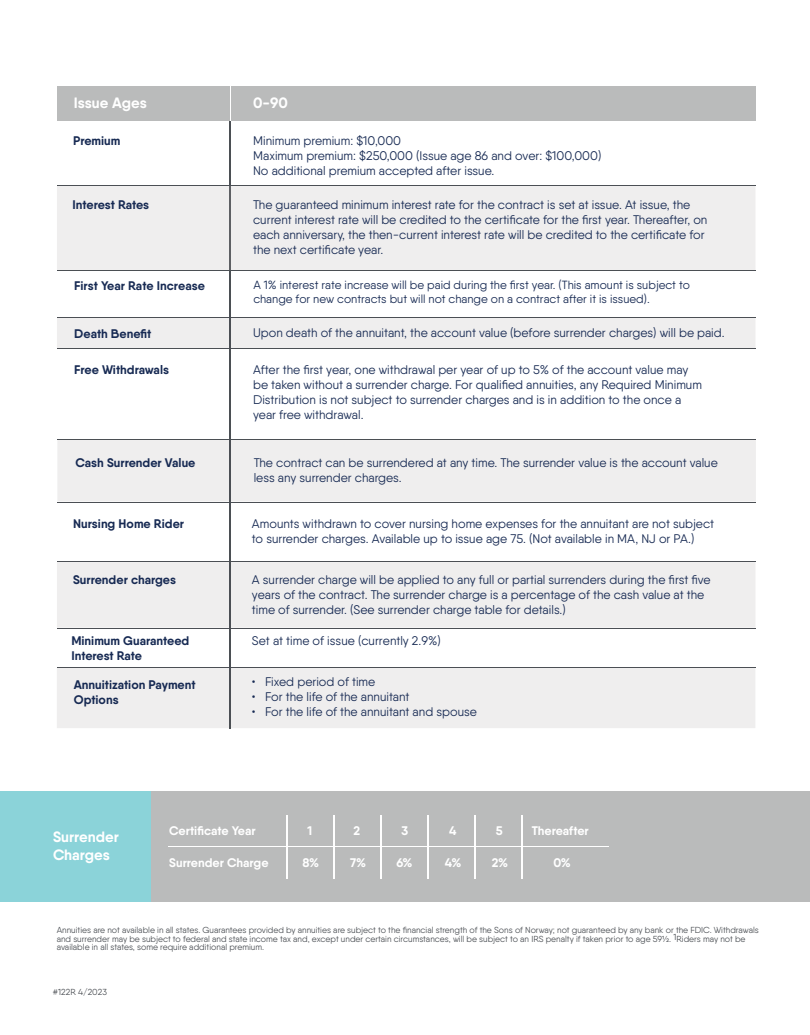
<style>
.page{position:relative;width:810px;height:1035px;background:#fff}
.page>*{position:absolute;margin:0;border:0;box-sizing:border-box;transform-origin:0 0}
.t1{font:700 15px/18px "Qanelas Soft";color:#fff}
.t2{font:12.5px/15px "Qanelas Soft";color:#172a53}
.t3{font:700 12.5px/15px "Qanelas Soft";color:#172a53}
.t4{font:700 12.5px "Qanelas Soft";color:#fff}
.t5{font:11.88px/14.2px "Qanelas Soft";color:#172a53}
.t6{font:8.75px/8.8px "Qanelas Soft";color:#4b4f54}
</style>
<div class="page">
<div style="left:57px;top:668px;width:698px;height:60px;background:#efeeee"></div>
<div style="left:57px;top:562px;width:698px;height:66px;background:#efeeee"></div>
<div style="left:57px;top:439px;width:699px;height:62px;background:#efeeee"></div>
<div style="left:57px;top:318px;width:698px;height:30px;background:#efeeee"></div>
<div style="left:57px;top:86px;width:698px;height:35px;background:#babbbb"></div>
<hr style="left:230px;top:86px;width:1px;height:35px;background:#fff">
<hr style="left:57px;top:317px;width:699px;height:1px;background:#4b4f54">
<hr style="left:57px;top:348px;width:699px;height:1px;background:#4b4f54">
<hr style="left:57px;top:440px;width:699px;height:1px;background:#4b4f54">
<hr style="left:57px;top:502px;width:699px;height:1px;background:#4b4f54">
<hr style="left:57px;top:561px;width:698px;height:1px;background:#4b4f54">
<hr style="left:57px;top:628px;width:699px;height:1px;background:#4b4f54">
<hr style="left:57px;top:667px;width:699px;height:1px;background:#4b4f54">
<hr style="left:230px;top:121px;width:1px;height:608px;background:#4b4f54">
<div style="left:57px;top:186px;width:698px;height:85px;background:#efeeee"></div>
<hr style="left:230px;top:186px;width:1px;height:85px;background:#5e6064">
<hr style="left:57px;top:185px;width:699px;height:1px;background:#4b4f54">
<hr style="left:57px;top:271px;width:699px;height:1px;background:#4b4f54">
<div style="left:151px;top:791px;width:659px;height:111px;background:#babbbb"></div>
<hr style="left:169px;top:847px;width:440px;height:1px;background:#fff">
<hr style="left:286px;top:816px;width:1px;height:63px;background:#fff">
<hr style="left:333px;top:816px;width:1px;height:63px;background:#fff">
<hr style="left:380px;top:816px;width:1px;height:63px;background:#fff">
<hr style="left:427px;top:816px;width:1px;height:63px;background:#fff">
<hr style="left:474px;top:816px;width:1px;height:63px;background:#fff">
<hr style="left:521px;top:816px;width:1px;height:63px;background:#fff">
<div style="left:0;top:791px;width:151px;height:111px;background:#8bd3d9"></div>
<p class="t1" style="left:74px;top:94px;width:75px">Issue Ages</p>
<p class="t1" style="left:253px;top:94px;width:36px">0-90</p>
<p class="t3" style="left:73px;top:133px;width:49px">Premium</p>
<p class="t2" style="left:253px;top:133px;width:350px">Minimum premium: $10,000<br>Maximum premium: $250,000 (Issue age 86 and over: $100,000)<br>No additional premium accepted after issue.</p>
<p class="t3" style="left:73px;top:197px;width:78px">Interest Rates</p>
<p class="t2" style="left:253px;top:197px;width:456px">The guaranteed minimum interest rate for the contract is set at issue. At issue, the current interest rate will be credited to the certificate for the first year. Thereafter, on each anniversary, the then-current interest rate will be credited to the certificate for the next certificate year.</p>
<p class="t3" style="left:74px;top:278px;width:132px">First Year Rate Increase</p>
<p class="t5" style="left:253px;top:277px;width:438px">A 1% interest rate increase will be paid during the first year. (This amount is subject to change for new contracts but will not change on a contract after it is issued).</p>
<p class="t3" style="left:74px;top:326px;width:79px">Death Benefit</p>
<p class="t2" style="left:253px;top:325px;width:473px">Upon death of the annuitant, the account value (before surrender charges) will be paid.</p>
<p class="t3" style="left:74px;top:362px;width:96px">Free Withdrawals</p>
<p class="t2" style="left:253px;top:362px;width:450px">After the first year, one withdrawal per year of up to 5% of the account value may be taken without a surrender charge. For qualified annuities, any Required Minimum Distribution is not subject to surrender charges and is in addition to the once a year free withdrawal.</p>
<p class="t3" style="left:76px;top:455px;width:121px">Cash Surrender Value</p>
<p class="t2" style="left:254px;top:455px;width:466px">The contract can be surrendered at any time. The surrender value is the account value less any surrender charges.</p>
<p class="t3" style="left:73px;top:516px;width:113px">Nursing Home Rider</p>
<p class="t2" style="left:252px;top:516px;width:464px">Amounts withdrawn to cover nursing home expenses for the annuitant are not subject to surrender charges. Available up to issue age 75. (Not available in MA, NJ or PA.)</p>
<p class="t3" style="left:73px;top:572px;width:105px">Surrender charges</p>
<p class="t2" style="left:252px;top:572px;width:460px">A surrender charge will be applied to any full or partial surrenders during the first five years of the contract. The surrender charge is a percentage of the cash value at the time of surrender. (See surrender charge table for details.)</p>
<p class="t3" style="left:71px;top:633px;width:120px">Minimum Guaranteed<br>Interest Rate</p>
<p class="t2" style="left:252px;top:633px;width:190px">Set at time of issue (currently 2.9%)</p>
<p class="t3" style="left:74px;top:677px;width:123px">Annuitization Payment<br>Options</p>
<p class="t2" style="left:252px;top:674px;width:125px">• Fixed period of time</p>
<p class="t2" style="left:252px;top:689px;width:159px">• For the life of the annuitant</p>
<p class="t2" style="left:252px;top:704px;width:226px">• For the life of the annuitant and spouse</p>
<p class="t1" style="left:53px;top:827px;width:67px">Surrender<br>Charges</p>
<p class="t4" style="left:169px;top:822px;width:88px">Certificate Year</p>
<p class="t4" style="left:169px;top:855px;width:101px">Surrender Charge</p>
<p class="t4" style="left:307px;top:822px;width:6px">1</p>
<p class="t4" style="left:353px;top:822px;width:8px">2</p>
<p class="t4" style="left:401px;top:822px;width:8px">3</p>
<p class="t4" style="left:449px;top:822px;width:9px">4</p>
<p class="t4" style="left:496px;top:822px;width:8px">5</p>
<p class="t4" style="left:532px;top:822px;width:59px">Thereafter</p>
<p class="t4" style="left:302px;top:855px;width:18px">8%</p>
<p class="t4" style="left:350px;top:855px;width:18px">7%</p>
<p class="t4" style="left:396px;top:855px;width:18px">6%</p>
<p class="t4" style="left:445px;top:855px;width:18px">4%</p>
<p class="t4" style="left:492px;top:855px;width:18px">2%</p>
<p class="t4" style="left:553px;top:855px;width:19px">0%</p>
<p class="t6" style="left:57px;top:925px;width:704px">Annuities are not available in all states. Guarantees provided by annuities are subject to the financial strength of the Sons of Norway; not guaranteed by any bank or the FDIC. Withdrawals and surrender may be subject to federal and state income tax and, except under certain circumstances, will be subject to an IRS penalty if taken prior to age 59½. 1Riders may not be available in all states, some require additional premium.</p>
<p class="t6" style="left:53px;top:988px;width:56px">#122R 4/2023</p>
</div>
